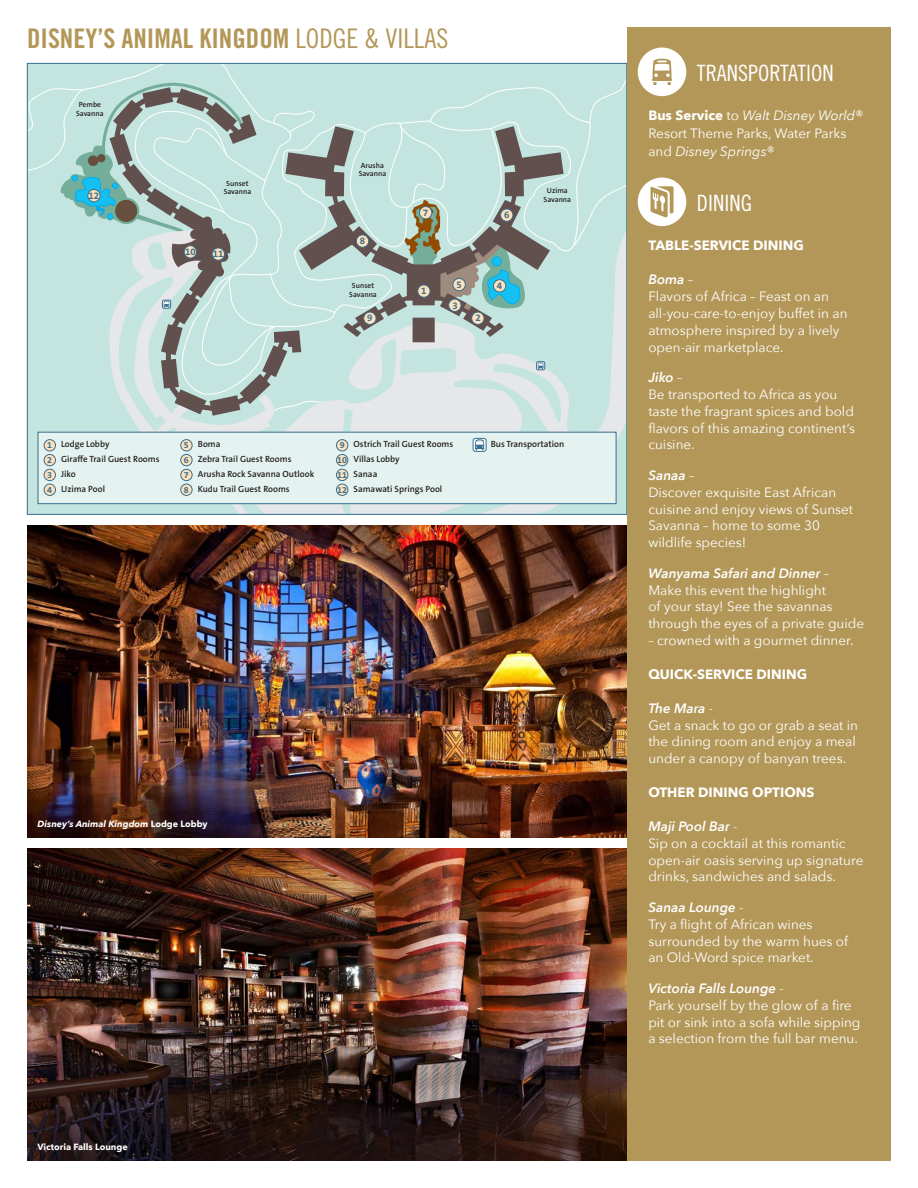
<style>
.page{position:relative;width:918px;height:1188px;background:#fff}
.page>*{position:absolute;margin:0;border:0;box-sizing:border-box;transform-origin:0 0}
.t1{font:27px "Trade Gothic Bold Cond Twenty";color:#b39758}
.t2{font:22.5px "Trade Gothic Cond Eighteen";color:#fff}
.t3{font:13.5px/16.8px "Avenir Next";color:#fff}
.t4{font:700 13.5px "Avenir Next";color:#fff}
.t5{font:700 9.75px "The Sans CE B7";color:#386e8f}
.t6{font:600 9px "The Sans CE B6";color:#231f20}
.t7{font:italic 700 9px "Avenir Next";color:#fff}
.t8{font:700 9px "Avenir Next";color:#fff}
.t9{font:700 9px "The Sans CE B7";color:#386e8f}
.t10{font:600 7.5px "The Sans CE B6";color:#231f20}
.s1{font-family:"Trade Gothic Cond Eighteen"}
.s2{font-style:normal}
.s3{font-weight:700}
.s4{font-style:italic}
.s5{font-weight:600;font-style:italic}
</style>
<div class="page">
<img style="left:27px;top:525px;width:600px;height:313px">
<img style="left:27px;top:848px;width:600px;height:313px">
<div style="left:29px;top:65px;width:31px;height:265px;background:#c4e5df"></div>
<svg style="left:109px;top:416px;width:516px;height:97px;background:#d3e2e2"></svg>
<svg style="left:60px;top:63px;width:567px;height:353px;background:#b9d1cc"></svg>
<div style="left:38px;top:432px;width:578px;height:72px;background:#e5f3f0;border:1px solid #386e8f"></div>
<div style="left:44px;top:440px;width:11px;height:11px;background:#fee0ba;border-radius:50%"></div>
<div style="left:44px;top:439px;width:12px;height:12px;border:1px solid #386e8f;border-radius:50%"></div>
<div style="left:181px;top:440px;width:11px;height:11px;background:#fee0ba;border-radius:50%"></div>
<div style="left:180px;top:439px;width:13px;height:12px;border:1px solid #386e8f;border-radius:50%"></div>
<div style="left:44px;top:454px;width:11px;height:12px;background:#fee0ba;border-radius:50%"></div>
<div style="left:44px;top:454px;width:12px;height:12px;border:1px solid #386e8f;border-radius:50%"></div>
<div style="left:181px;top:454px;width:11px;height:12px;background:#fee0ba;border-radius:50%"></div>
<div style="left:180px;top:454px;width:13px;height:12px;border:1px solid #386e8f;border-radius:50%"></div>
<div style="left:44px;top:469px;width:11px;height:12px;background:#fee0ba;border-radius:50%"></div>
<div style="left:44px;top:469px;width:12px;height:12px;border:1px solid #386e8f;border-radius:50%"></div>
<div style="left:181px;top:469px;width:11px;height:12px;background:#fee0ba;border-radius:50%"></div>
<div style="left:180px;top:469px;width:13px;height:12px;border:1px solid #386e8f;border-radius:50%"></div>
<div style="left:44px;top:484px;width:11px;height:11px;background:#fee0ba;border-radius:50%"></div>
<div style="left:44px;top:484px;width:12px;height:12px;border:1px solid #386e8f;border-radius:50%"></div>
<div style="left:181px;top:484px;width:11px;height:11px;background:#fee0ba;border-radius:50%"></div>
<div style="left:180px;top:484px;width:13px;height:12px;border:1px solid #386e8f;border-radius:50%"></div>
<div style="left:337px;top:440px;width:11px;height:11px;background:#fee0ba;border-radius:50%"></div>
<div style="left:336px;top:439px;width:12px;height:12px;border:1px solid #386e8f;border-radius:50%"></div>
<div style="left:337px;top:454px;width:11px;height:12px;background:#fee0ba;border-radius:50%"></div>
<div style="left:336px;top:454px;width:12px;height:12px;border:1px solid #386e8f;border-radius:50%"></div>
<div style="left:337px;top:469px;width:11px;height:12px;background:#fee0ba;border-radius:50%"></div>
<div style="left:336px;top:469px;width:12px;height:12px;border:1px solid #386e8f;border-radius:50%"></div>
<div style="left:337px;top:484px;width:11px;height:11px;background:#fee0ba;border-radius:50%"></div>
<div style="left:336px;top:484px;width:12px;height:12px;border:1px solid #386e8f;border-radius:50%"></div>
<div style="left:473px;top:438px;width:13px;height:14px;border:1px solid #386e8f;border-radius:2px"></div>
<svg style="left:475px;top:439px;width:9px;height:12px"></svg>
<div style="left:627px;top:27px;width:264px;height:1134px;background:#b39758"></div>
<div style="left:638px;top:178px;width:48px;height:48px;background:#fff;border-radius:50%"></div>
<svg style="left:651px;top:186px;width:23px;height:32px"></svg>
<div style="left:638px;top:48px;width:48px;height:48px;background:#fff;border-radius:50%"></div>
<svg style="left:652px;top:59px;width:20px;height:26px"></svg>
<p class="t1" style="left:27px;top:22px;width:423px">DISNEY’S ANIMAL KINGDOM <span class="s1">LODGE &amp; VILLAS</span></p>
<p class="t10" style="left:79px;top:100px;width:24px">Pembe</p>
<p class="t10" style="left:76px;top:109px;width:29px">Savanna</p>
<p class="t5" style="left:89px;top:190px;width:12px">12</p>
<p class="t10" style="left:226px;top:179px;width:24px">Sunset</p>
<p class="t10" style="left:224px;top:188px;width:29px">Savanna</p>
<p class="t5" style="left:185px;top:246px;width:12px">10</p>
<p class="t5" style="left:213px;top:248px;width:12px">11</p>
<p class="t10" style="left:361px;top:161px;width:25px">Arusha</p>
<p class="t10" style="left:359px;top:170px;width:29px">Savanna</p>
<p class="t5" style="left:360px;top:235px;width:7px">8</p>
<p class="t10" style="left:352px;top:281px;width:24px">Sunset</p>
<p class="t10" style="left:349px;top:290px;width:29px">Savanna</p>
<p class="t5" style="left:367px;top:313px;width:7px">9</p>
<p class="t5" style="left:423px;top:207px;width:7px">7</p>
<p class="t5" style="left:421px;top:285px;width:7px">1</p>
<p class="t5" style="left:504px;top:210px;width:7px">6</p>
<p class="t5" style="left:456px;top:279px;width:7px">5</p>
<p class="t5" style="left:497px;top:280px;width:7px">4</p>
<p class="t5" style="left:453px;top:300px;width:7px">3</p>
<p class="t5" style="left:476px;top:313px;width:7px">2</p>
<p class="t10" style="left:547px;top:186px;width:23px">Uzima</p>
<p class="t10" style="left:544px;top:195px;width:29px">Savanna</p>
<p class="t6" style="left:61px;top:439px;width:50px">Lodge Lobby</p>
<p class="t6" style="left:61px;top:454px;width:100px">Giraffe Trail Guest Rooms</p>
<p class="t6" style="left:61px;top:469px;width:16px">Jiko</p>
<p class="t6" style="left:61px;top:484px;width:45px">Uzima Pool</p>
<p class="t6" style="left:354px;top:439px;width:101px">Ostrich Trail Guest Rooms</p>
<p class="t6" style="left:354px;top:454px;width:48px">Villas Lobby</p>
<p class="t6" style="left:354px;top:469px;width:25px">Sanaa</p>
<p class="t6" style="left:354px;top:484px;width:90px">Samawati Springs Pool</p>
<p class="t9" style="left:47px;top:440px;width:6px">1</p>
<p class="t9" style="left:184px;top:440px;width:6px">5</p>
<p class="t6" style="left:491px;top:439px;width:75px">Bus Transportation</p>
<p class="t9" style="left:47px;top:454px;width:6px">2</p>
<p class="t9" style="left:184px;top:454px;width:6px">6</p>
<p class="t9" style="left:47px;top:470px;width:6px">3</p>
<p class="t9" style="left:184px;top:470px;width:6px">7</p>
<p class="t9" style="left:47px;top:485px;width:6px">4</p>
<p class="t9" style="left:184px;top:485px;width:6px">8</p>
<p class="t6" style="left:198px;top:439px;width:24px">Boma</p>
<p class="t6" style="left:198px;top:454px;width:95px">Zebra Trail Guest Rooms</p>
<p class="t6" style="left:198px;top:469px;width:118px">Arusha Rock Savanna Outlook</p>
<p class="t6" style="left:198px;top:484px;width:93px">Kudu Trail Guest Rooms</p>
<p class="t9" style="left:340px;top:440px;width:6px">9</p>
<p class="t9" style="left:337px;top:454px;width:11px">10</p>
<p class="t9" style="left:337px;top:470px;width:11px">11</p>
<p class="t9" style="left:337px;top:485px;width:11px">12</p>
<p class="t7" style="left:38px;top:816px;width:172px">Disney’s Animal Kingdom <span class="s2">Lodge Lobby</span></p>
<p class="t8" style="left:38px;top:1139px;width:92px">Victoria Falls Lounge</p>
<p class="t2" style="left:697px;top:59px;width:138px">TRANSPORTATION</p>
<p class="t3" style="left:648px;top:106px;width:217px;line-height:18px"><span class="s3">Bus Service</span> to <span class="s4">Walt Disney World</span>®<br>Resort Theme Parks, Water Parks and <span class="s4">Disney Springs</span>®</p>
<p class="t2" style="left:697px;top:190px;width:56px">DINING</p>
<p class="t4" style="left:648px;top:234px;width:157px">TABLE-SERVICE DINING</p>
<p class="t3" style="left:648px;top:270px;width:201px"><span class="s5">Boma</span> –<br>Flavors of Africa – Feast on an all-you-care-to-enjoy buffet in an atmosphere inspired by a lively open-air marketplace.</p>
<p class="t3" style="left:648px;top:368px;width:208px"><span class="s5">Jiko</span> –<br>Be transported to Africa as you taste the fragrant spices and bold flavors of this amazing continent’s cuisine.</p>
<p class="t3" style="left:648px;top:466px;width:206px"><span class="s5">Sanaa</span> –<br>Discover exquisite East African cuisine and enjoy views of Sunset<br>Savanna – home to some 30 wildlife species!</p>
<p class="t3" style="left:648px;top:564px;width:217px"><span class="s5">Wanyama Safari and Dinner</span> –<br>Make this event the highlight<br>of your stay! See the savannas through the eyes of a private guide</p>
<p class="t3" style="left:648px;top:631px;width:207px">– crowned with a gourmet dinner.</p>
<p class="t4" style="left:648px;top:662px;width:160px">QUICK-SERVICE DINING</p>
<p class="t3" style="left:648px;top:699px;width:211px"><span class="s5">The Mara</span> -<br>Get a snack to go or grab a seat in the dining room and enjoy a meal under a canopy of banyan trees.</p>
<p class="t4" style="left:648px;top:781px;width:168px">OTHER DINING OPTIONS</p>
<p class="t3" style="left:648px;top:817px;width:217px"><span class="s5">Maji Pool Bar</span> -<br>Sip on a cocktail at this romantic open-air oasis serving up signature drinks, sandwiches and salads.</p>
<p class="t3" style="left:648px;top:898px;width:201px"><span class="s5">Sanaa Lounge</span> -<br>Try a flight of African wines surrounded by the warm hues of an Old-Word spice market.</p>
<p class="t3" style="left:648px;top:979px;width:214px"><span class="s5">Victoria Falls Lounge</span> -<br>Park yourself by the glow of a fire pit or sink into a sofa while sipping a selection from the full bar menu.</p>
</div>
